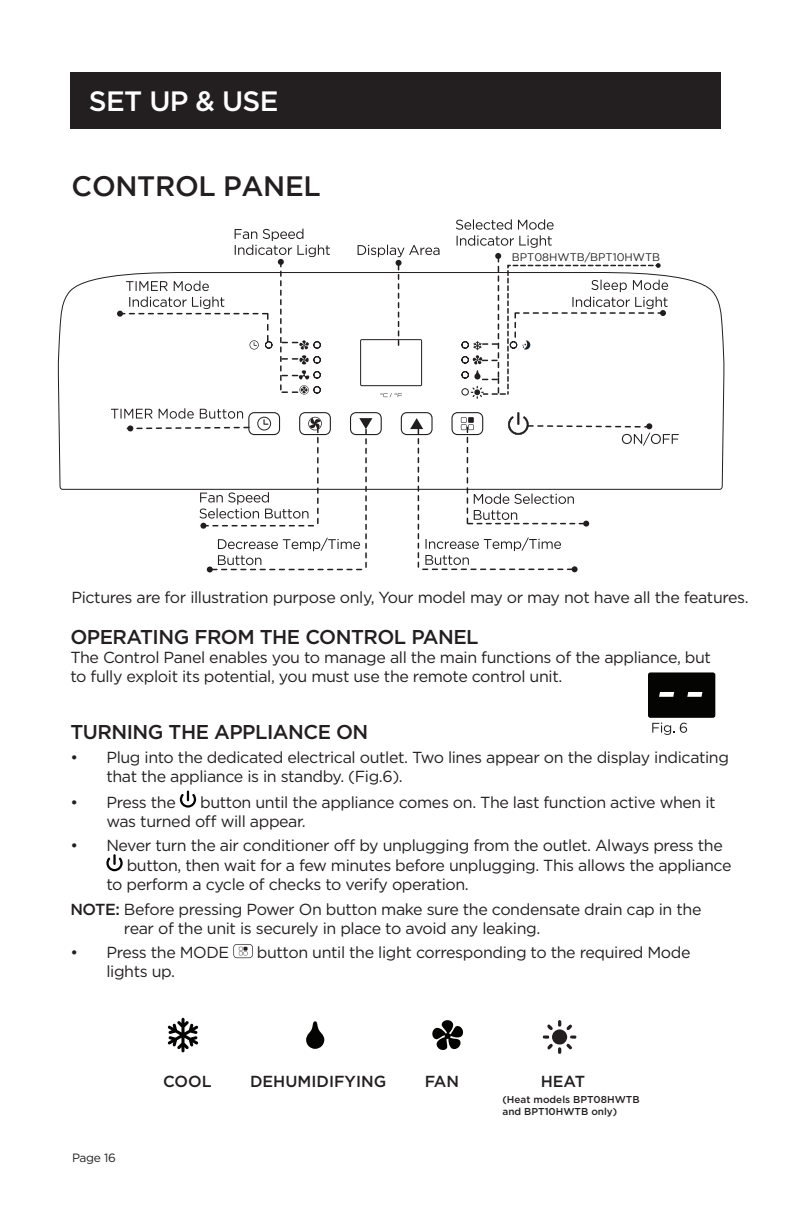
<style>
.page{position:relative;width:792px;height:1224px;background:#fff}
.page>*{position:absolute;margin:0;border:0;box-sizing:border-box;transform-origin:0 0}
.t1{font:500 28px "Gotham";letter-spacing:-.01em;color:#231f20}
.t2{font:500 28px "Gotham";letter-spacing:-.025em;color:#fff}
.t3{font:500 20px "Gotham";letter-spacing:-.025em;color:#231f20}
.t4{font:16px/19.2px "Gotham";letter-spacing:-.025em;color:#231f20}
.t5{font:500 16px "Gotham";color:#231f20}
.t6{font:12px "Gotham";letter-spacing:-.025em;color:#231f20}
.t7{font:11px "Gotham";color:#231f20}
.t8{font:500 10px/12px "Gotham";color:#231f20}
.s1{font-weight:500}
</style>
<div class="page">
<div style="left:71px;top:72px;width:650px;height:57px;background:#231f20"></div>
<div style="left:648px;top:672px;width:67px;height:46px;background:#040503;border-radius:2px"></div>
<svg style="left:659px;top:692px;width:15px;height:5px"></svg>
<svg style="left:687px;top:692px;width:15px;height:5px"></svg>
<svg style="left:652px;top:723px;width:22px;height:12px"></svg>
<svg style="left:680px;top:723px;width:7px;height:10px"></svg>
<svg style="left:168px;top:1018px;width:30px;height:34px"></svg>
<svg style="left:306px;top:1021px;width:18px;height:28px"></svg>
<svg style="left:432px;top:1020px;width:31px;height:30px"></svg>
<svg style="left:180px;top:791px;width:16px;height:17px"></svg>
<svg style="left:106px;top:854px;width:17px;height:17px"></svg>
<svg style="left:233px;top:944px;width:20px;height:14px"></svg>
<svg style="left:542px;top:1020px;width:35px;height:34px"></svg>
<svg style="left:58px;top:275px;width:666px;height:215px"></svg>
<svg style="left:401px;top:412px;width:278px;height:160px"></svg>
<svg style="left:111px;top:408px;width:271px;height:164px"></svg>
<svg style="left:117px;top:219px;width:551px;height:182px"></svg>
<h1 class="t2" style="left:89px;top:82px;width:191px">SET UP &amp; USE</h1>
<h1 class="t1" style="left:72px;top:170px;width:251px">CONTROL PANEL</h1>
<p class="t7" style="left:512px;top:251px;width:150px">BPT08HWTB/BPT10HWTB</p>
<p class="t4" style="left:71px;top:588px;width:679px">Pictures are for illustration purpose only, Your model may or may not have all the features.</p>
<p class="t3" style="left:70px;top:624px;width:410px">OPERATING FROM THE CONTROL PANEL</p>
<p class="t4" style="left:70px;top:647px;width:642px">The Control Panel enables you to manage all the main functions of the appliance, but to fully exploit its potential, you must use the remote control unit.</p>
<p class="t3" style="left:70px;top:719px;width:300px">TURNING THE APPLIANCE ON</p>
<p class="t4" style="left:106px;top:748px;width:624px;text-indent:-36px">• Plug into the dedicated electrical outlet. Two lines appear on the display indicating that the appliance is in standby. (Fig.6).</p>
<p class="t4" style="left:70px;top:792px;width:107px">• Press the</p>
<p class="t4" style="left:106px;top:792px;width:611px;text-indent:94px">button until the appliance comes on. The last function active when it was turned off will appear.</p>
<p class="t4" style="left:70px;top:835px;width:654px">• Never turn the air conditioner off by unplugging from the outlet. Always press the</p>
<p class="t4" style="left:127px;top:856px;width:606px">button, then wait for a few minutes before unplugging. This allows the appliance</p>
<p class="t4" style="left:106px;top:875px;width:364px">to perform a cycle of checks to verify operation.</p>
<p class="t4" style="left:124px;top:899px;width:579px;text-indent:-54px"><span class="s1">NOTE:</span> Before pressing Power On button make sure the condensate drain cap in the rear of the unit is securely in place to avoid any leaking.</p>
<p class="t4" style="left:70px;top:943px;width:160px">• Press the MODE</p>
<p class="t4" style="left:257px;top:943px;width:435px">button until the light corresponding to the required Mode</p>
<p class="t4" style="left:106px;top:962px;width:70px">lights up.</p>
<p class="t6" style="left:72px;top:1150px;width:45px">Page 16</p>
<p class="t5" style="left:163px;top:1071px;width:50px">COOL</p>
<p class="t5" style="left:250px;top:1071px;width:138px">DEHUMIDIFYING</p>
<p class="t5" style="left:425px;top:1071px;width:36px">FAN</p>
<p class="t5" style="left:541px;top:1071px;width:46px">HEAT</p>
<p class="t8" style="left:503px;top:1094px;width:139px">(Heat models BPT08HWTB and BPT10HWTB only)</p>
</div>
